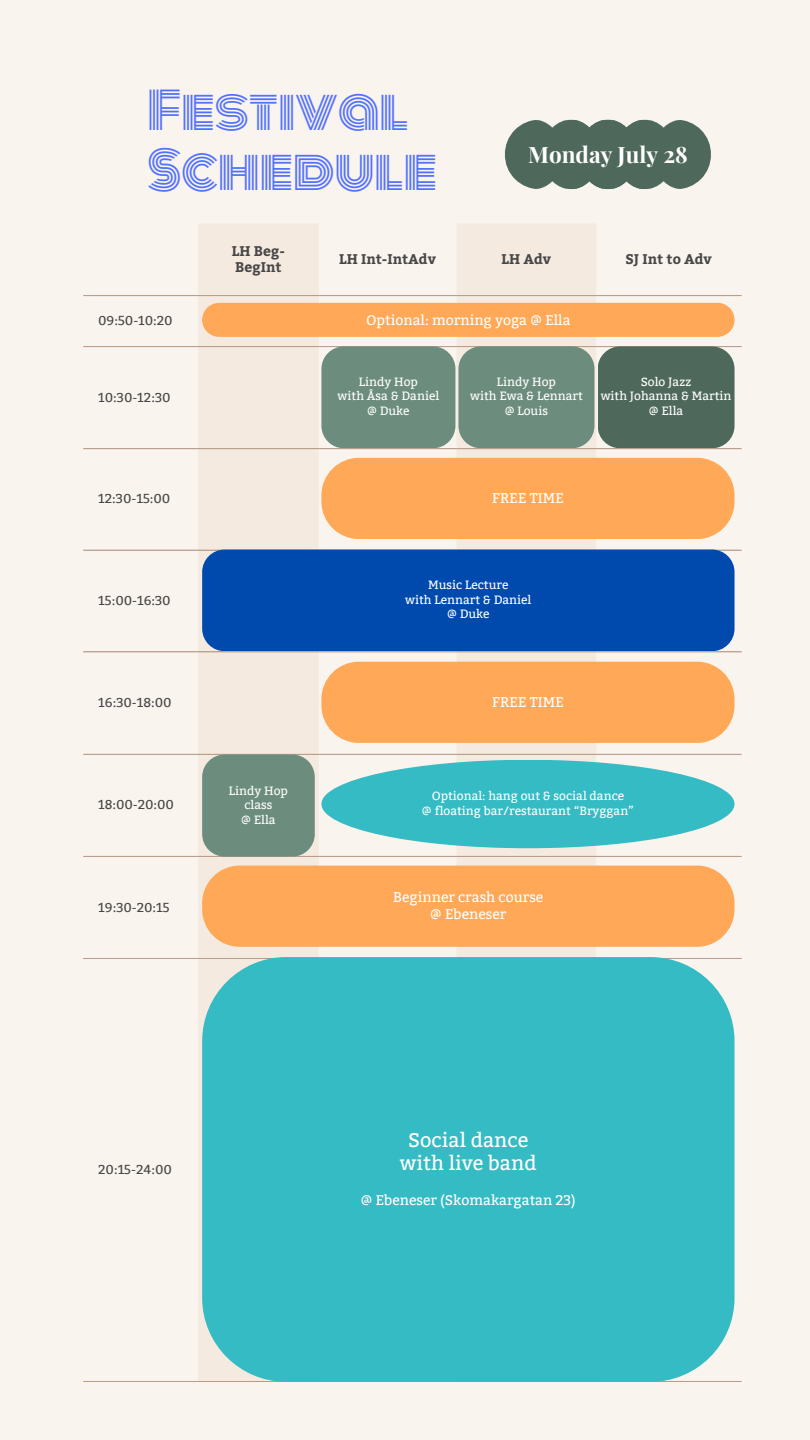
<style>
.page{position:relative;width:810px;height:1440px;background:#faf4ee}
.page>*{position:absolute;margin:0;border:0;box-sizing:border-box;transform-origin:0 0}
.t1{font:50px/60px "Monoton";color:#5271ff}
.t2{font:700 22.5px "Playfair Display";color:#fff}
.t3{font:20px/23.2px "Bitter";color:#fff;text-align:center}
.t4{font:14px/16.5px "Bitter";color:#fff;text-align:center}
.t5{font:700 14px/16.5px "Bitter";color:#474747}
.t6{font:13px "Bitter";color:#474747}
.t7{font:12px "Bitter";color:#fff}
</style>
<div class="page">
<svg style="left:198px;top:224px;width:398px;height:1157px;fill:#f4eae0"></svg>
<hr style="left:83px;top:295px;width:659px;height:1px;background:#bc9c88">
<hr style="left:83px;top:346px;width:659px;height:1px;background:#bc9c88">
<hr style="left:83px;top:448px;width:659px;height:1px;background:#bc9c88">
<hr style="left:83px;top:550px;width:659px;height:1px;background:#bc9c88">
<hr style="left:83px;top:652px;width:659px;height:1px;background:#bc9c88">
<hr style="left:83px;top:754px;width:659px;height:1px;background:#bc9c88">
<hr style="left:83px;top:856px;width:659px;height:1px;background:#bc9c88">
<hr style="left:83px;top:958px;width:659px;height:1px;background:#bc9c88">
<hr style="left:83px;top:1381px;width:659px;height:1px;background:#bc9c88">
<svg style="left:505px;top:120px;width:206px;height:69px;background:#61796c"></svg>
<div style="left:321px;top:346px;width:134px;height:102px;background:#6c8c7d;border-radius:22px"></div>
<div style="left:321px;top:458px;width:414px;height:81px;background:#ffa857;border-radius:38px"></div>
<div style="left:202px;top:755px;width:113px;height:102px;background:#6c8c7d;border-radius:22px"></div>
<div style="left:202px;top:957px;width:533px;height:425px;background:#35bbc4;border-radius:84px"></div>
<div style="left:458px;top:346px;width:136px;height:102px;background:#6c8c7d;border-radius:22px"></div>
<div style="left:598px;top:346px;width:137px;height:102px;background:#4e695c;border-radius:22px"></div>
<div style="left:202px;top:550px;width:533px;height:101px;background:#004aad;border-radius:23px"></div>
<div style="left:321px;top:662px;width:414px;height:81px;background:#ffa857;border-radius:38px"></div>
<div style="left:321px;top:760px;width:413px;height:88px;background:#35bbc4;border-radius:50%"></div>
<div style="left:202px;top:303px;width:533px;height:34px;background:#ffa857"></div>
<div style="left:202px;top:866px;width:533px;height:81px;background:#ffa857;border-radius:38px"></div>
<p class="t1" style="left:147px;top:81px;width:291px">Festival<br>Schedule</p>
<p class="t2" style="left:528px;top:139px;width:161px">Monday July 28</p>
<p class="t6" style="left:98px;top:313px;width:76px">09:50-10:20</p>
<p class="t6" style="left:98px;top:390px;width:74px">10:30-12:30</p>
<p class="t6" style="left:98px;top:491px;width:74px">12:30-15:00</p>
<p class="t6" style="left:98px;top:592px;width:74px">15:00-16:30</p>
<p class="t6" style="left:98px;top:695px;width:75px">16:30-18:00</p>
<p class="t6" style="left:98px;top:797px;width:77px">18:00-20:00</p>
<p class="t6" style="left:98px;top:899px;width:73px">19:30-20:15</p>
<h1 class="t5" style="left:232px;top:242px;width:55px">LH Beg-<br>BegInt</h1>
<p class="t5" style="left:339px;top:250px;width:98px">LH Int-IntAdv</p>
<p class="t5" style="left:501px;top:250px;width:51px">LH Adv</p>
<h2 class="t5" style="left:625px;top:250px;width:88px">SJ Int to Adv</h2>
<h5 class="t7" style="left:229px;top:784px;width:61px">Lindy Hop</h5>
<p class="t7" style="left:244px;top:798px;width:29px">class</p>
<p class="t7" style="left:241px;top:812px;width:36px">@ Ella</p>
<p class="t4" style="left:366px;top:312px;width:206px">Optional: morning yoga @ Ella</p>
<p class="t7" style="left:359px;top:375px;width:61px">Lindy Hop</p>
<p class="t7" style="left:338px;top:389px;width:103px">with Åsa &amp; Daniel</p>
<p class="t7" style="left:367px;top:403px;width:44px">@ Duke</p>
<p class="t7" style="left:497px;top:375px;width:61px">Lindy Hop</p>
<p class="t7" style="left:470px;top:389px;width:114px">with Ewa &amp; Lennart</p>
<p class="t7" style="left:505px;top:403px;width:45px">@ Louis</p>
<h4 class="t7" style="left:641px;top:375px;width:52px">Solo Jazz</h4>
<p class="t7" style="left:601px;top:389px;width:132px">with Johanna &amp; Martin</p>
<p class="t7" style="left:649px;top:403px;width:36px">@ Ella</p>
<p class="t4" style="left:492px;top:490px;width:73px">FREE TIME</p>
<p class="t7" style="left:428px;top:578px;width:82px">Music Lecture</p>
<h4 class="t7" style="left:405px;top:592px;width:128px">with Lennart &amp; Daniel</h4>
<p class="t7" style="left:447px;top:607px;width:44px">@ Duke</p>
<p class="t4" style="left:492px;top:694px;width:73px">FREE TIME</p>
<p class="t7" style="left:432px;top:789px;width:194px">Optional: hang out &amp; social dance</p>
<p class="t7" style="left:422px;top:803px;width:214px">@ floating bar/restaurant “Bryggan”</p>
<h5 class="t4" style="left:393px;top:889px;width:152px">Beginner crash course @ Ebeneser</h5>
<p class="t6" style="left:98px;top:1162px;width:75px">20:15-24:00</p>
<p class="t3" style="left:400px;top:1129px;width:138px">Social dance with live band</p>
<p class="t4" style="left:361px;top:1192px;width:217px">@ Ebeneser (Skomakargatan 23)</p>
</div>
